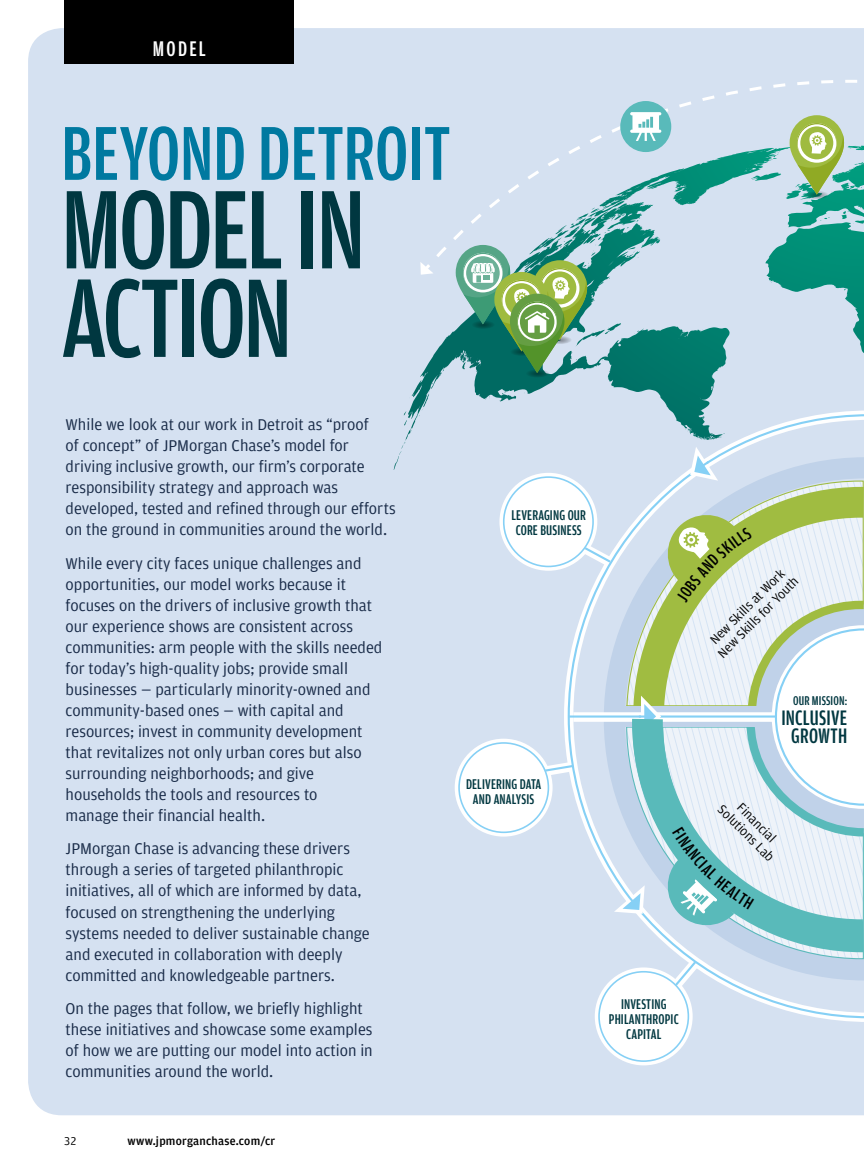
<style>
.page{position:relative;width:864px;height:1175px;background:#fff}
.page>*{position:absolute;margin:0;border:0;box-sizing:border-box;transform-origin:0 0}
.BD-header_-_H2{font:500 118.5px/88.5px "Amplitude Comp";letter-spacing:-.02em;color:#003740}
.BD-header_-_H2-2{font:500 81px "Amplitude Comp";color:#0079a0}
.Running_head_-_P{font:500 22.5px "Amplitude Comp";letter-spacing:.1em;color:#fff}
.BD-Fig_inclusive_gro{font:500 22.2px/18px "Amplitude Comp";letter-spacing:.01em;color:#003740;text-align:center}
.t1{font:16.5px/21px "Amplitude TF";color:#172946}
.BD-Fig_in_circles{font:500 15px/15px "Amplitude Comp";letter-spacing:.01em;color:#003740;text-align:center}
.BD-Fig_discriptions{font:13.5px "Amplitude TF";color:#000}
.BD-Fig_inclusive_gro-2{font:500 13.5px "Amplitude Comp";letter-spacing:.01em;color:#003740}
.t2{font:700 12px "Amplitude TF";letter-spacing:.02em;color:#000}
.t3{font:12px "Amplitude TF";color:#000}
</style>
<div class="page">
<div style="left:28px;top:28px;width:836px;height:1087px;background:#d5e1f1"></div>
<div style="left:64px;top:0;width:229px;height:64px;background:#000"></div>
<svg style="left:863px;top:274px;width:1px;height:70px"></svg>
<svg style="left:455px;top:274px;width:133px;height:103px;background:#6ea67f"></svg>
<div style="left:499px;top:473px;width:98px;height:98px;background:#fff;border-radius:50%"></div>
<div style="left:595px;top:967px;width:98px;height:98px;background:#fff;border-radius:50%"></div>
<svg style="left:568px;top:414px;width:296px;height:604px"></svg>
<svg style="left:421px;top:78px;width:443px;height:196px;background:#bed6e0"></svg>
<svg style="left:420px;top:262px;width:14px;height:13px"></svg>
<svg style="left:615px;top:78px;width:249px;height:181px;background:#a4cdcd"></svg>
<div style="left:455px;top:738px;width:98px;height:98px;background:#fff;border-radius:50%"></div>
<div style="left:458px;top:742px;width:91px;height:91px;border:2px solid #86d0f5;border-radius:50%"></div>
<svg style="left:535px;top:447px;width:329px;height:550px;background:#cee1e2"></svg>
<p class="Running_head_-_P" style="left:153px;top:36px;width:54px">MODEL</p>
<h2 class="BD-header_-_H2-2" style="left:61px;top:110px;width:391px">BEYOND DETROIT</h2>
<h2 class="BD-header_-_H2" style="left:61px;top:185px;width:306px">MODEL IN<br>ACTION</h2>
<p class="t1" style="left:66px;top:414px;width:332px">While we look at our work in Detroit as “proof<br>of concept” of JPMorgan Chase’s model for driving inclusive growth, our firm’s corporate responsibility strategy and approach was developed, tested and refined through our efforts on the ground in communities around the world.</p>
<p class="t1" style="left:66px;top:553px;width:318px">While every city faces unique challenges and opportunities, our model works because it focuses on the drivers of inclusive growth that our experience shows are consistent across communities: arm people with the skills needed for today’s high-quality jobs; provide small businesses — particularly minority-owned and community-based ones — with capital and resources; invest in community development that revitalizes not only urban cores but also surrounding neighborhoods; and give households the tools and resources to<br>manage their financial health.</p>
<p class="t1" style="left:66px;top:838px;width:306px">JPMorgan Chase is advancing these drivers through a series of targeted philanthropic initiatives, all of which are informed by data, focused on strengthening the underlying systems needed to deliver sustainable change and executed in collaboration with deeply committed and knowledgeable partners.</p>
<p class="t1" style="left:66px;top:998px;width:309px">On the pages that follow, we briefly highlight these initiatives and showcase some examples of how we are putting our model into action in communities around the world.</p>
<p class="t3" style="left:64px;top:1134px;width:15px">32</p>
<p class="t2" style="left:128px;top:1134px;width:149px">www.jpmorganchase.com/cr</p>
<p class="BD-Fig_in_circles" style="left:512px;top:507px;width:76px;text-align:left">LEVERAGING OUR<br>CORE BUSINESS</p>
<p class="BD-Fig_in_circles" style="left:466px;top:776px;width:77px">DELIVERING DATA<br>AND ANALYSIS</p>
<p class="BD-Fig_in_circles" style="left:609px;top:997px;width:71px">INVESTING<br>PHILANTHROPIC<br>CAPITAL</p>
<p class="BD-Fig_discriptions" style="left:707px;top:636px;width:101px;rotate:-45deg">New Skills at Work</p>
<p class="BD-Fig_discriptions" style="left:715px;top:650px;width:109px;rotate:-45deg">New Skills for Youth</p>
<p class="BD-Fig_inclusive_gro-2" style="left:793px;top:693px;width:55px">OUR MISSION:</p>
<p class="BD-Fig_inclusive_gro" style="left:781px;top:709px;width:67px">INCLUSIVE<br>GROWTH</p>
<p class="BD-Fig_discriptions" style="left:745px;top:800px;width:50px;rotate:45deg">Financial</p>
<p class="BD-Fig_discriptions" style="left:725px;top:801px;width:75px;rotate:45deg">Solutions Lab</p>
</div>
